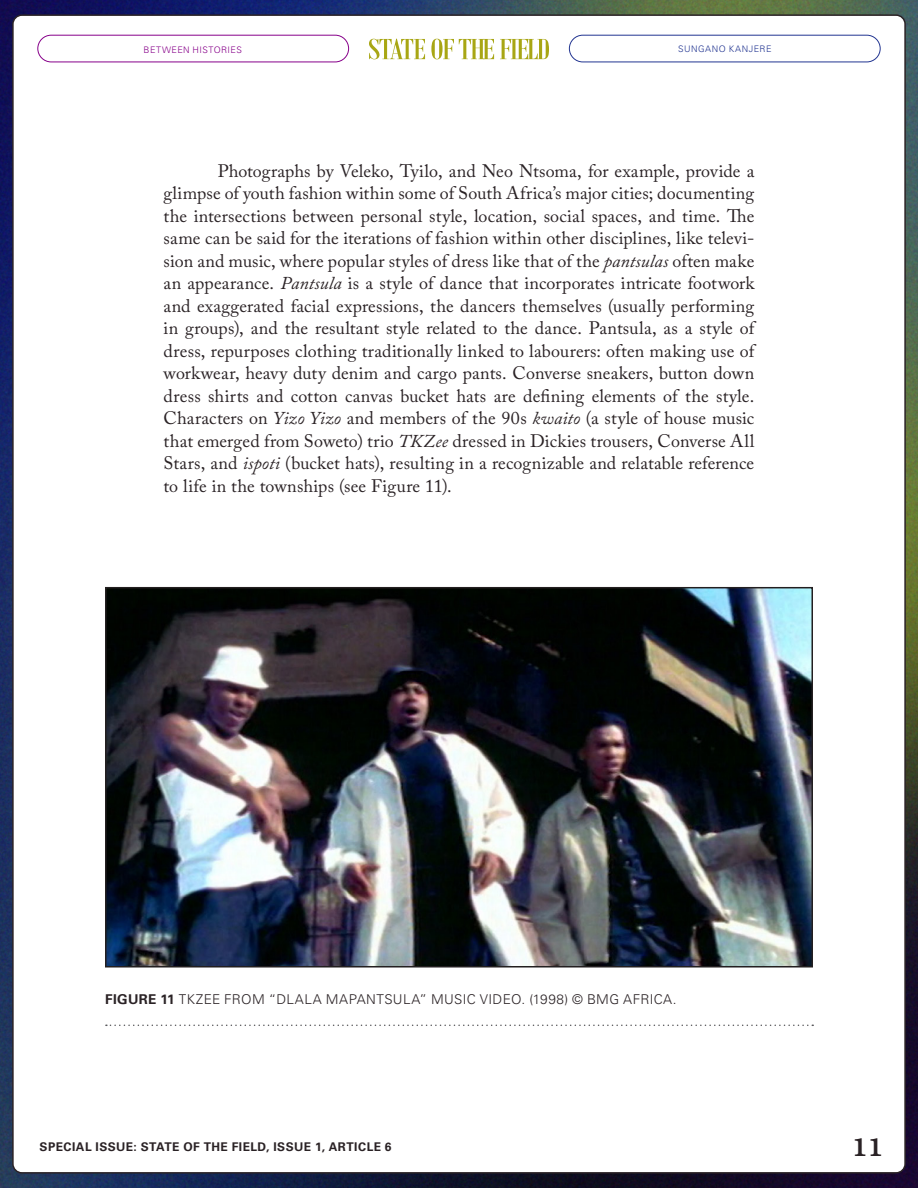
<style>
.page{position:relative;width:918px;height:1188px;background:#fff}
.page>*{position:absolute;margin:0;border:0;box-sizing:border-box;transform-origin:0 0}
.t1{font:500 25.95px "Bookman Std";color:#2a2225}
.Body_Copy{font:18px/22.5px "Adobe Caslon Pro";letter-spacing:.005em;color:#2a2225;text-align:justify}
.Figure_Caption{font:300 13.5px "Univers LT Std";letter-spacing:.025em;color:#2a2225}
.t2{font:700 12px "Univers LT Std";letter-spacing:.04em;color:#2a2225}
.t3{font:300 9px "Univers LT Std";letter-spacing:.045em;color:#87008a}
.t4{font:300 9px "Univers LT Std";letter-spacing:.055em;color:#223591}
.s1{font-style:italic}
.s2{font-weight:700}
</style>
<div class="page">
<img style="left:0;top:0;width:918px;height:1188px">
<div style="left:13px;top:15px;width:892px;height:1158px;background:#fff;border-radius:9px"></div>
<div style="left:37px;top:35px;width:312px;height:27px;border:1px solid #87008a;border-radius:13px"></div>
<div style="left:569px;top:35px;width:312px;height:27px;border:1px solid #223591;border-radius:13px"></div>
<svg style="left:369px;top:39px;width:56px;height:20px"></svg>
<svg style="left:431px;top:39px;width:63px;height:20px"></svg>
<svg style="left:500px;top:39px;width:49px;height:20px"></svg>
<img style="left:108px;top:590px;width:702px;height:375px">
<div style="left:105px;top:587px;width:708px;height:381px;border:2px solid #231f20"></div>
<svg style="left:106px;top:1025px;width:707px;height:1px"></svg>
<p class="t3" style="left:144px;top:44px;width:100px">BETWEEN HISTORIES</p>
<p class="t4" style="left:678px;top:44px;width:95px">SUNGANO KANJERE</p>
<p class="Body_Copy" style="left:164px;top:159px;width:592px;text-indent:54px">Photographs by Veleko, Tyilo, and Neo Ntsoma, for example, provide a glimpse of youth fashion within some of South Africa’s major cities; documenting the intersections between personal style, location, social spaces, and time. The same can be said for the iterations of fashion within other disciplines, like televi&shy;sion and music, where popular styles of dress like that of the <span class="s1">pantsulas</span> often make an appearance. <span class="s1">Pantsula</span> is a style of dance that incorporates intricate footwork and exaggerated facial expressions, the dancers themselves (usually performing in groups), and the resultant style related to the dance. Pantsula, as a style of dress, repurposes clothing traditionally linked to labourers: often making use of workwear, heavy duty denim and cargo pants. Converse sneakers, button down dress shirts and cotton canvas bucket hats are defining elements of the style.<br>Characters on <span class="s1">Yizo Yizo</span> and members of the 90s <span class="s1">kwaito</span> (a style of house music that emerged from Soweto) trio <span class="s1">TKZee</span> dressed in Dickies trousers, Converse All Stars, and <span class="s1">ispoti</span> (bucket hats), resulting in a recognizable and relatable reference to life in the townships (see Figure 11).</p>
<p class="Figure_Caption" style="left:105px;top:991px;width:573px"><span class="s2">FIGURE 11</span> TKZEE FROM “DLALA MAPANTSULA” MUSIC VIDEO. (1998) © BMG AFRICA.</p>
<p class="t2" style="left:40px;top:1140px;width:353px">SPECIAL ISSUE: STATE OF THE FIELD, ISSUE 1, ARTICLE 6</p>
<h1 class="t1" style="left:852px;top:1132px;width:33px">11</h1>
</div>
